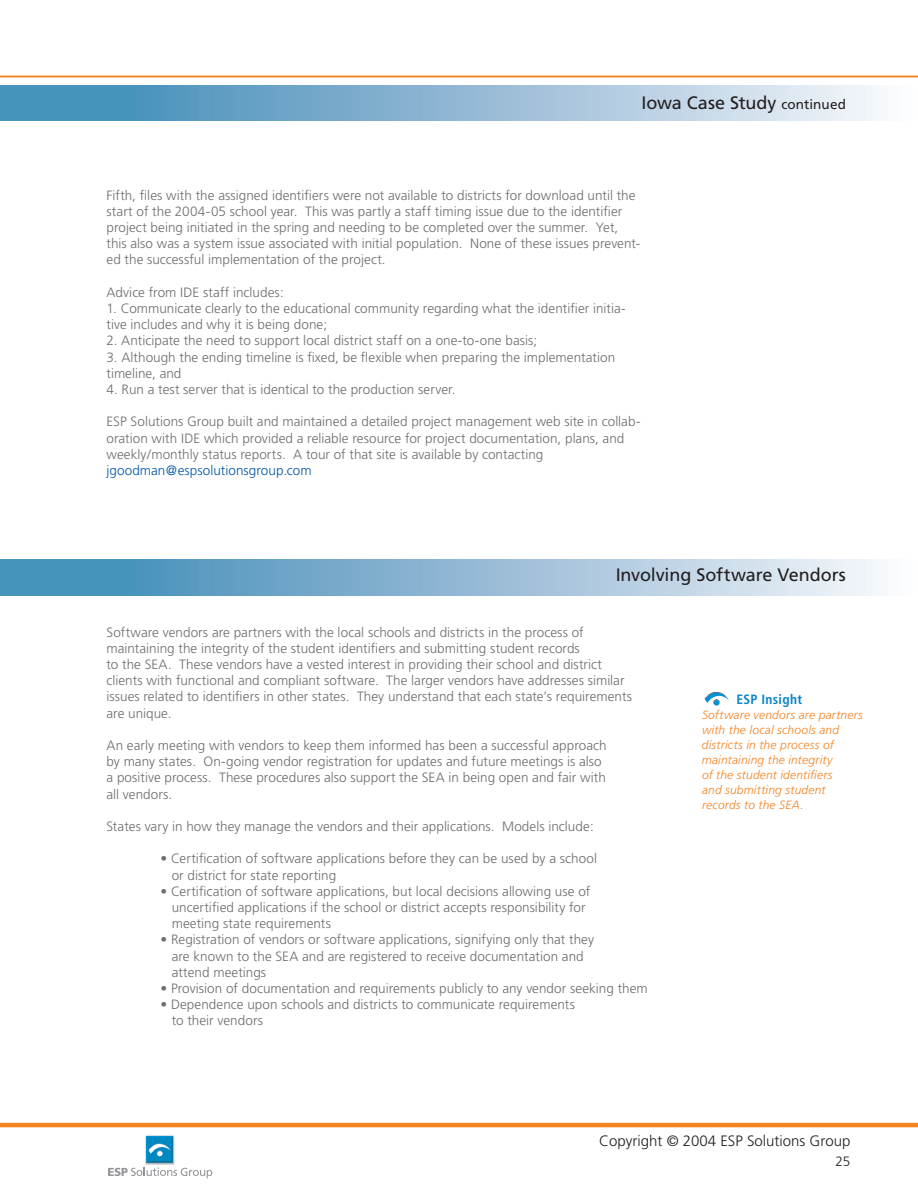
<style>
.page{position:relative;width:918px;height:1188px;background:#fff}
.page>*{position:absolute;margin:0;border:0;box-sizing:border-box;transform-origin:0 0}
.t1{font:18px "Frutiger";letter-spacing:-.005em;color:#231f20}
.t2{font:300 15px "Frutiger";color:#231f20}
.t3{font:300 13.5px/16.2px "Frutiger";letter-spacing:.005em;color:#6c6d70}
.t4{font:300 13.5px "Frutiger";letter-spacing:.005em;color:#0156a7}
.t5{font:700 condensed 13.5px "Frutiger";letter-spacing:.02em;color:#0984c8}
.t6{font:300 13.5px "Frutiger";color:#231f20}
.t7{font:italic 300 12px/15px "Frutiger";letter-spacing:.015em;color:#f38221}
.s1{font-size:13.5px}
</style>
<div class="page">
<hr style="left:0;top:1123px;width:918px;height:4px;background:#f38221">
<img style="left:146px;top:1135px;width:28px;height:1px">
<svg style="left:108px;top:1136px;width:104px;height:42px"></svg>
<svg style="left:0;top:560px;width:878px;height:35px;background:#90b9d4"></svg>
<svg style="left:0;top:85px;width:878px;height:36px;background:#90b9d4"></svg>
<svg style="left:705px;top:692px;width:24px;height:14px"></svg>
<hr style="left:0;top:76px;width:918px;height:1px;background:#f38221">
<h1 class="t1" style="left:641px;top:92px;width:206px">Iowa Case Study <span class="s1">continued</span></h1>
<p class="t3" style="left:106px;top:187px;width:535px">Fifth, files with the assigned identifiers were not available to districts for download until the start of the 2004-05 school year. This was partly a staff timing issue due to the identifier project being initiated in the spring and needing to be completed over the summer. Yet, this also was a system issue associated with initial population. None of these issues prevent&shy;ed the successful implementation of the project.</p>
<p class="t3" style="left:106px;top:284px;width:179px">Advice from IDE staff includes:</p>
<p class="t3" style="left:106px;top:300px;width:521px">1. Communicate clearly to the educational community regarding what the identifier initia&shy;tive includes and why it is being done;</p>
<p class="t3" style="left:106px;top:333px;width:432px">2. Anticipate the need to support local district staff on a one-to-one basis;</p>
<p class="t3" style="left:106px;top:349px;width:510px">3. Although the ending timeline is fixed, be flexible when preparing the implementation timeline, and</p>
<p class="t3" style="left:106px;top:381px;width:351px">4. Run a test server that is identical to the production server.</p>
<p class="t3" style="left:106px;top:414px;width:536px">ESP Solutions Group built and maintained a detailed project management web site in collab&shy;oration with IDE which provided a reliable resource for project documentation, plans, and weekly/monthly status reports. A tour of that site is available by contacting</p>
<p class="t4" style="left:106px;top:463px;width:207px">jgoodman@espsolutionsgroup.com</p>
<h1 class="t1" style="left:616px;top:564px;width:232px">Involving Software Vendors</h1>
<p class="t3" style="left:106px;top:624px;width:527px">Software vendors are partners with the local schools and districts in the process of maintaining the integrity of the student identifiers and submitting student records<br>to the SEA. These vendors have a vested interest in providing their school and district clients with functional and compliant software. The larger vendors have addresses similar issues related to identifiers in other states. They understand that each state’s requirements are unique.</p>
<p class="t3" style="left:106px;top:737px;width:502px">An early meeting with vendors to keep them informed has been a successful approach by many states. On-going vendor registration for updates and future meetings is also a positive process. These procedures also support the SEA in being open and fair with all vendors.</p>
<p class="t3" style="left:107px;top:818px;width:489px">States vary in how they manage the vendors and their applications. Models include:</p>
<p class="t3" style="left:172px;top:851px;width:427px;text-indent:-11px">• Certification of software applications before they can be used by a school or district for state reporting</p>
<p class="t3" style="left:172px;top:883px;width:420px;text-indent:-11px">• Certification of software applications, but local decisions allowing use of uncertified applications if the school or district accepts responsibility for meeting state requirements</p>
<p class="t3" style="left:172px;top:932px;width:424px;text-indent:-11px">• Registration of vendors or software applications, signifying only that they are known to the SEA and are registered to receive documentation and attend meetings</p>
<p class="t3" style="left:160px;top:980px;width:489px">• Provision of documentation and requirements publicly to any vendor seeking them</p>
<p class="t3" style="left:172px;top:996px;width:405px;text-indent:-11px">• Dependence upon schools and districts to communicate requirements to their vendors</p>
<p class="t5" style="left:737px;top:692px;width:67px">ESP Insight</p>
<p class="t7" style="left:702px;top:708px;width:162px">Software vendors are partners with the local schools and districts in the process of maintaining the integrity<br>of the student identifiers<br>and submitting student records to the SEA.</p>
<p class="t2" style="left:599px;top:1132px;width:253px">Copyright © 2004 ESP Solutions Group</p>
<p class="t6" style="left:835px;top:1154px;width:17px">25</p>
</div>
